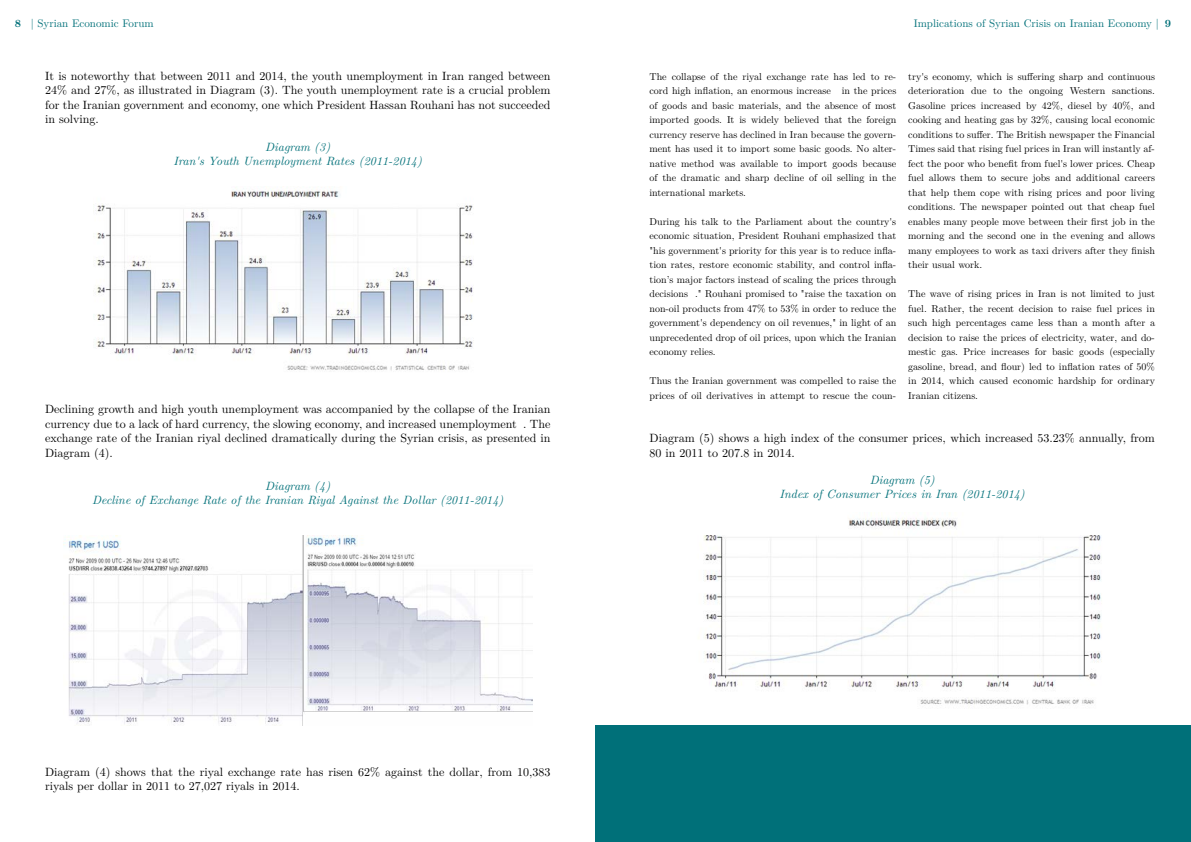
<style>
.page{position:relative;width:1191px;height:842px;background:#fff}
.page>*{position:absolute;margin:0;border:0;box-sizing:border-box;transform-origin:0 0}
.t1{font:12px/14.5px "LM Roman 10";color:#000;text-align:justify}
.t2{font:italic 12px/14.4px "LM Roman 10";color:#007079;text-align:center}
.t3{font:11px "LM Roman 10";color:#007079}
.t4{font:10px/14.5px "LM Roman 10";color:#000;text-align:justify}
.s1{font-weight:700}
</style>
<div class="page">
<div style="left:595px;top:726px;width:596px;height:116px;background:#007079"></div>
<img style="left:95px;top:189px;width:379px;height:182px">
<img style="left:64px;top:536px;width:468px;height:190px">
<img style="left:704px;top:513px;width:398px;height:192px">
<p class="t3" style="left:15px;top:15px;width:140px"><span class="s1">8</span> | Syrian Economic Forum</p>
<p class="t3" style="left:914px;top:14px;width:259px">Implications of Syrian Crisis on Iranian Economy | <span class="s1">9</span></p>
<p class="t1" style="left:45px;top:67px;width:507px">It is noteworthy that between 2011 and 2014, the youth unemployment in Iran ranged between 24% and 27%, as illustrated in Diagram (3). The youth unemployment rate is a crucial problem for the Iranian government and economy, one which President Hassan Rouhani has not succeeded in solving.</p>
<p class="t2" style="left:173px;top:139px;width:250px">Diagram (3)<br>Iran's Youth Unemployment Rates (2011-2014)</p>
<p class="t1" style="left:45px;top:401px;width:507px">Declining growth and high youth unemployment was accompanied by the collapse of the Iranian currency due to a lack of hard currency, the slowing economy, and increased unemployment . The exchange rate of the Iranian riyal declined dramatically during the Syrian crisis, as presented in Diagram (4).</p>
<p class="t2" style="left:92px;top:478px;width:413px">Diagram (4)<br>Decline of Exchange Rate of the Iranian Riyal Against the Dollar (2011-2014)</p>
<p class="t4" style="left:649px;top:68px;width:248px">The collapse of the riyal exchange rate has led to re&shy;cord high inflation, an enormous increase in the prices of goods and basic materials, and the absence of most imported goods. It is widely believed that the foreign currency reserve has declined in Iran because the govern&shy;ment has used it to import some basic goods. No alter&shy;native method was available to import goods because of the dramatic and sharp decline of oil selling in the international markets.</p>
<p class="t4" style="left:649px;top:213px;width:248px">During his talk to the Parliament about the country's economic situation, President Rouhani emphasized that "his government's priority for this year is to reduce infla&shy;tion rates, restore economic stability, and control infla&shy;tion’s major factors instead of scaling the prices through decisions ." Rouhani promised to "raise the taxation on non-oil products from 47% to 53% in order to reduce the government's dependency on oil revenues," in light of an unprecedented drop of oil prices, upon which the Iranian economy relies.</p>
<p class="t4" style="left:649px;top:373px;width:248px">Thus the Iranian government was compelled to raise the prices of oil derivatives in attempt to rescue the coun-</p>
<p class="t4" style="left:908px;top:68px;width:248px">try's economy, which is suffering sharp and continuous deterioration due to the ongoing Western sanctions.<br>Gasoline prices increased by 42%, diesel by 40%, and cooking and heating gas by 32%, causing local economic conditions to suffer. The British newspaper the Financial Times said that rising fuel prices in Iran will instantly af&shy;fect the poor who benefit from fuel's lower prices. Cheap fuel allows them to secure jobs and additional careers that help them cope with rising prices and poor living conditions. The newspaper pointed out that cheap fuel enables many people move between their first job in the morning and the second one in the evening and allows many employees to work as taxi drivers after they finish their usual work.</p>
<p class="t4" style="left:908px;top:286px;width:248px">The wave of rising prices in Iran is not limited to just fuel. Rather, the recent decision to raise fuel prices in such high percentages came less than a month after a decision to raise the prices of electricity, water, and do&shy;mestic gas. Price increases for basic goods (especially gasoline, bread, and flour) led to inflation rates of 50% in 2014, which caused economic hardship for ordinary Iranian citizens.</p>
<p class="t1" style="left:649px;top:430px;width:507px">Diagram (5) shows a high index of the consumer prices, which increased 53.23% annually, from<br>80 in 2011 to 207.8 in 2014.</p>
<p class="t2" style="left:779px;top:471px;width:247px">Diagram (5)<br>Index of Consumer Prices in Iran (2011-2014)</p>
<p class="t1" style="left:45px;top:763px;width:507px">Diagram (4) shows that the riyal exchange rate has risen 62% against the dollar, from 10,383 riyals per dollar in 2011 to 27,027 riyals in 2014.</p>
</div>
